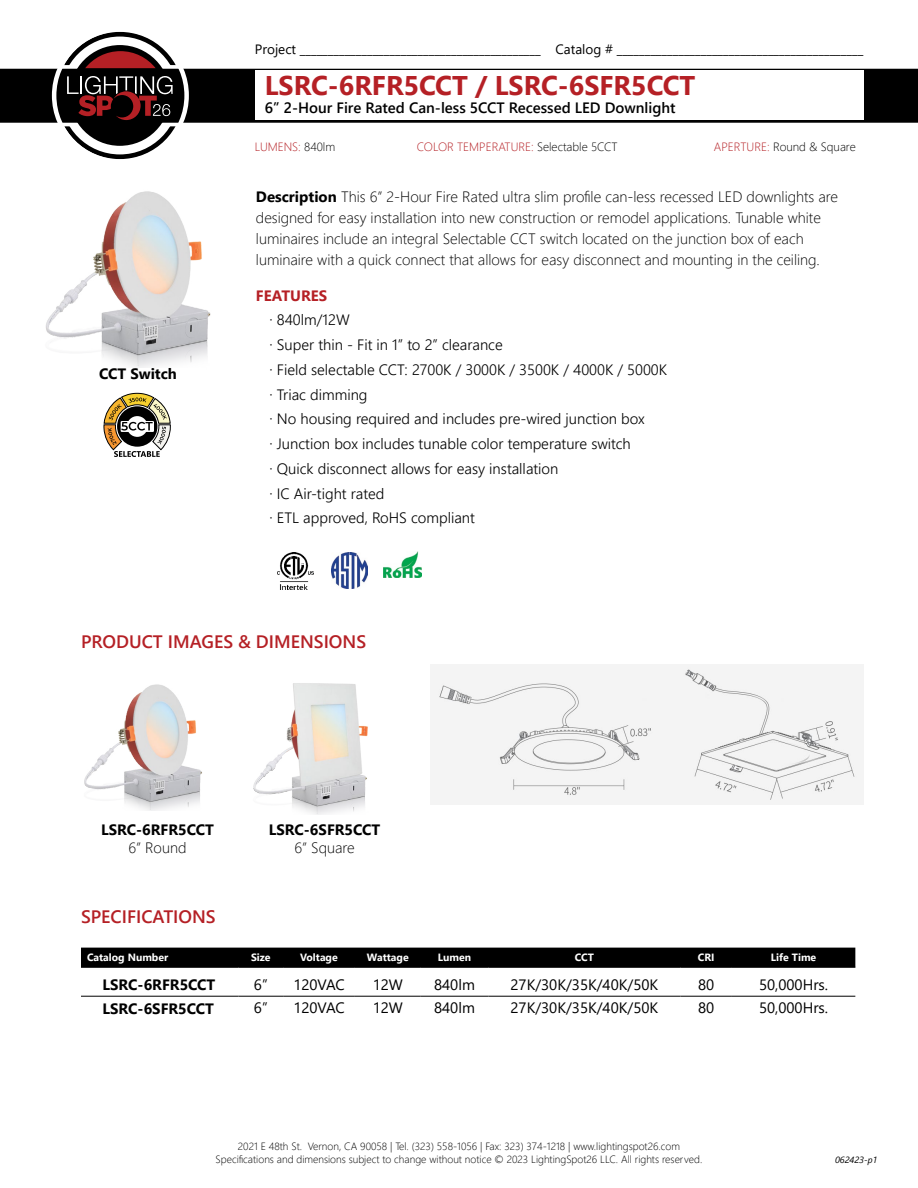
<style>
.page{position:relative;width:918px;height:1188px;background:#fff}
.page>*{position:absolute;margin:0;border:0;box-sizing:border-box;transform-origin:0 0}
.t1{font:700 27px "Segoe UI";color:#b52025}
.t2{font:600 18px "Segoe UI";color:#b52025}
.t3{font:300 15px/21px "Segoe UI";color:#000}
.t4{font:300 15px/24.8px "Segoe UI";color:#000}
.t5{font:15px "Segoe UI";color:#000}
.t6{font:700 15px "Segoe UI";color:#000}
.t7{font:600 15px "Segoe UI";color:#000}
.t8{font:700 15px "Segoe UI";color:#b52025}
.t9{font:13.5px "Segoe UI";color:#000}
.t10{font:300 12px "Segoe UI";color:#b52025}
.t11{font:300 12px "Segoe UI";color:#000}
.t12{font:300 10.5px/12.6px "Segoe UI";color:#000;text-align:center}
.t13{font:700 10.5px "Segoe UI";color:#fff}
.t14{font:italic 9px "Segoe UI";color:#000}
.s1{color:#000}
.s2{color:#b52025}
.s3{font-weight:700}
</style>
<div class="page">
<svg style="left:56px;top:32px;width:127px;height:127px"></svg>
<div style="left:61px;top:37px;width:118px;height:117px;background:#fff;border-radius:50%"></div>
<svg style="left:0;top:65px;width:918px;height:61px"></svg>
<div style="left:52px;top:27px;width:137px;height:137px;border:4px solid #fff;border-radius:50%"></div>
<div style="left:69px;top:45px;width:101px;height:101px;background:#000;border-radius:50%"></div>
<svg style="left:85px;top:51px;width:71px;height:17px"></svg>
<svg style="left:67px;top:76px;width:106px;height:65px"></svg>
<div style="left:255px;top:71px;width:609px;height:49px;background:#fff"></div>
<img style="left:84px;top:684px;width:118px;height:126px">
<img style="left:253px;top:683px;width:115px;height:132px">
<img style="left:431px;top:664px;width:433px;height:140px">
<img style="left:46px;top:191px;width:165px;height:177px">
<svg style="left:103px;top:392px;width:68px;height:65px"></svg>
<img style="left:332px;top:552px;width:36px;height:36px">
<img style="left:384px;top:552px;width:38px;height:26px">
<img style="left:278px;top:552px;width:35px;height:38px">
<div style="left:81px;top:948px;width:774px;height:19px;background:#000"></div>
<hr style="left:81px;top:967px;width:157px;height:1px;background:#000">
<hr style="left:238px;top:967px;width:45px;height:1px;background:#000">
<hr style="left:283px;top:967px;width:72px;height:1px;background:#000">
<hr style="left:355px;top:967px;width:66px;height:1px;background:#000">
<hr style="left:421px;top:967px;width:67px;height:1px;background:#000">
<hr style="left:488px;top:967px;width:192px;height:1px;background:#000">
<hr style="left:680px;top:967px;width:52px;height:1px;background:#000">
<hr style="left:732px;top:967px;width:123px;height:1px;background:#000">
<hr style="left:81px;top:996px;width:157px;height:1px;background:#000">
<hr style="left:238px;top:996px;width:45px;height:1px;background:#000">
<hr style="left:283px;top:996px;width:72px;height:1px;background:#000">
<hr style="left:355px;top:996px;width:66px;height:1px;background:#000">
<hr style="left:421px;top:996px;width:67px;height:1px;background:#000">
<hr style="left:488px;top:996px;width:192px;height:1px;background:#000">
<hr style="left:680px;top:996px;width:52px;height:1px;background:#000">
<hr style="left:732px;top:996px;width:123px;height:1px;background:#000">
<p class="t9" style="left:255px;top:37px;width:610px">Project ___________________________________________ Catalog # ____________________________________________</p>
<h1 class="t1" style="left:265px;top:60px;width:432px">LSRC-6RFR5CCT / LSRC-6SFR5CCT</h1>
<p class="t7" style="left:265px;top:94px;width:412px">6” 2-Hour Fire Rated Can-less 5CCT Recessed LED Downlight</p>
<p class="t6" style="left:99px;top:359px;width:79px">CCT Switch</p>
<p class="t10" style="left:255px;top:136px;width:82px">LUMENS: <span class="s1">840lm</span></p>
<p class="t10" style="left:417px;top:136px;width:203px">COLOR TEMPERATURE: <span class="s1">Selectable 5CCT</span></p>
<p class="t11" style="left:714px;top:136px;width:143px"><span class="s2">APERTURE:</span> Round &amp; Square</p>
<p class="t3" style="left:256px;top:184px;width:584px"><span class="s3">Description</span> This 6” 2-Hour Fire Rated ultra slim profile can-less recessed LED downlights are designed for easy installation into new construction or remodel applications. Tunable white luminaires include an integral Selectable CCT switch located on the junction box of each luminaire with a quick connect that allows for easy disconnect and mounting in the ceiling.</p>
<p class="t8" style="left:256px;top:281px;width:73px">FEATURES</p>
<p class="t4" style="left:269px;top:306px;width:399px">· 840lm/12W<br>· Super thin - Fit in 1” to 2” clearance<br>· Field selectable CCT: 2700K / 3000K / 3500K / 4000K / 5000K · Triac dimming<br>· No housing required and includes pre-wired junction box<br>· Junction box includes tunable color temperature switch<br>· Quick disconnect allows for easy installation<br>· IC Air-tight rated<br>· ETL approved, RoHS compliant</p>
<p class="t2" style="left:81px;top:624px;width:287px">PRODUCT IMAGES &amp; DIMENSIONS</p>
<p class="t6" style="left:101px;top:815px;width:114px">LSRC-6RFR5CCT</p>
<p class="t3" style="left:128px;top:836px;width:60px">6” Round</p>
<p class="t2" style="left:81px;top:900px;width:136px">SPECIFICATIONS</p>
<p class="t6" style="left:269px;top:815px;width:113px">LSRC-6SFR5CCT</p>
<p class="t3" style="left:294px;top:836px;width:62px">6” Square</p>
<p class="t13" style="left:87px;top:948px;width:83px">Catalog Number</p>
<p class="t13" style="left:251px;top:948px;width:21px">Size</p>
<p class="t13" style="left:300px;top:948px;width:39px">Voltage</p>
<p class="t13" style="left:367px;top:948px;width:43px">Wattage</p>
<p class="t13" style="left:438px;top:948px;width:35px">Lumen</p>
<p class="t13" style="left:575px;top:948px;width:20px">CCT</p>
<p class="t13" style="left:698px;top:948px;width:18px">CRI</p>
<p class="t13" style="left:771px;top:948px;width:47px">Life Time</p>
<p class="t6" style="left:103px;top:971px;width:114px">LSRC-6RFR5CCT</p>
<p class="t5" style="left:254px;top:971px;width:15px">6”</p>
<p class="t5" style="left:293px;top:971px;width:53px">120VAC</p>
<p class="t5" style="left:373px;top:971px;width:32px">12W</p>
<p class="t5" style="left:434px;top:971px;width:42px">840lm</p>
<p class="t5" style="left:511px;top:971px;width:149px">27K/30K/35K/40K/50K</p>
<p class="t5" style="left:698px;top:971px;width:18px">80</p>
<p class="t5" style="left:759px;top:971px;width:71px">50,000Hrs.</p>
<p class="t6" style="left:103px;top:994px;width:113px">LSRC-6SFR5CCT</p>
<p class="t5" style="left:254px;top:994px;width:15px">6”</p>
<p class="t5" style="left:293px;top:994px;width:53px">120VAC</p>
<p class="t5" style="left:373px;top:994px;width:32px">12W</p>
<p class="t5" style="left:434px;top:994px;width:42px">840lm</p>
<p class="t5" style="left:511px;top:994px;width:149px">27K/30K/35K/40K/50K</p>
<p class="t5" style="left:698px;top:994px;width:18px">80</p>
<p class="t5" style="left:759px;top:994px;width:71px">50,000Hrs.</p>
<p class="t12" style="left:216px;top:1139px;width:488px">2021 E 48th St. Vernon, CA 90058 | Tel. (323) 558-1056 | Fax: 323) 374-1218 | www.lightingspot26.com<br>Specifications and dimensions subject to change without notice © 2023 LightingSpot26 LLC. All rights reserved.</p>
<p class="t14" style="left:835px;top:1152px;width:44px">062423-p1</p>
</div>
